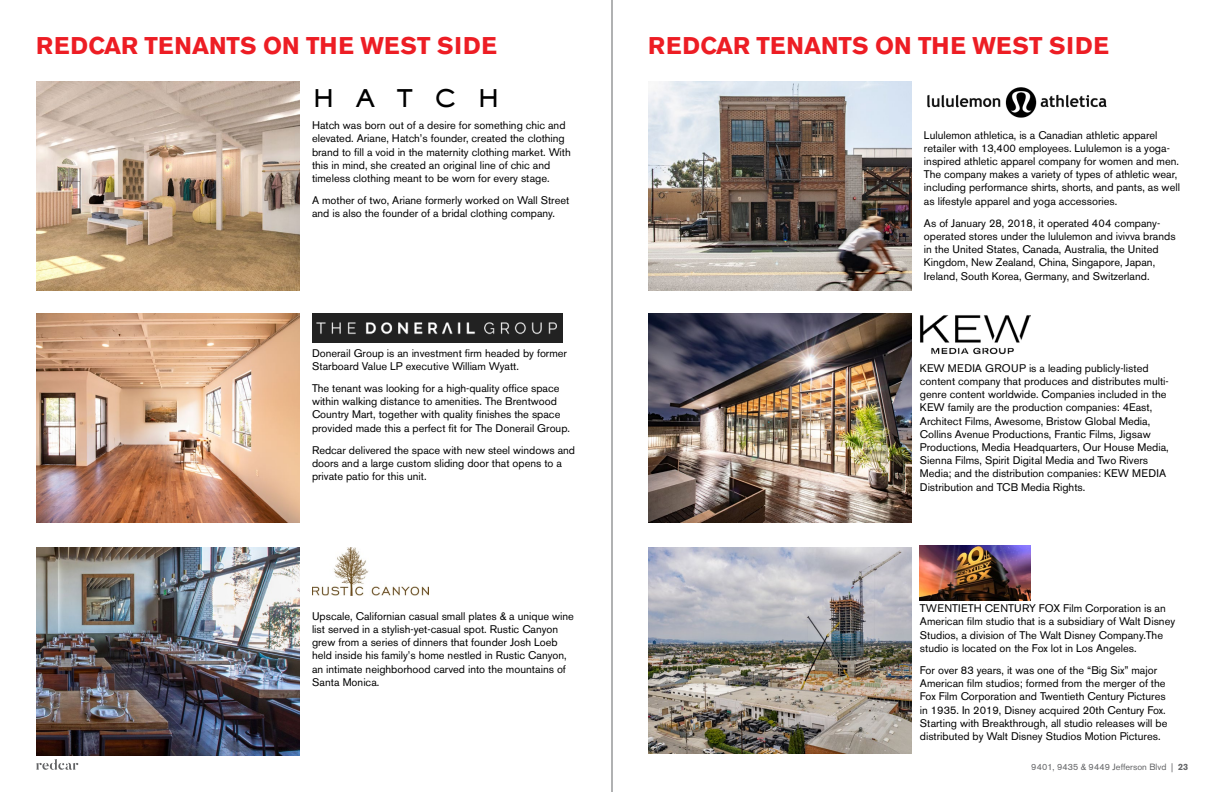
<style>
.page{position:relative;width:1224px;height:792px;background:#fff}
.page>*{position:absolute;margin:0;border:0;box-sizing:border-box;transform-origin:0 0}
.t1{font:700 24px "Akzidenz Grotesk BE";color:#ed1d24}
.t2{font:23.9px "AT Sackers Heavy Gothic";letter-spacing:.86em;color:#000}
.t3{font:11px/13.2px "Akzidenz Grotesk BE";color:#000}
.t4{font:9px "Akzidenz Grotesk BE";color:#636466}
.s1{font-weight:700}
</style>
<div class="page">
<svg style="left:36px;top:759px;width:42px;height:11px"></svg>
<hr style="left:612px;top:0;width:1px;height:792px;background:#636466">
<img style="left:312px;top:548px;width:117px;height:47px">
<img style="left:36px;top:82px;width:264px;height:208px">
<img style="left:648px;top:82px;width:264px;height:208px">
<img style="left:36px;top:314px;width:264px;height:208px">
<img style="left:648px;top:314px;width:264px;height:208px">
<img style="left:648px;top:548px;width:264px;height:205px">
<img style="left:36px;top:548px;width:264px;height:208px">
<img style="left:312px;top:314px;width:250px;height:29px">
<img style="left:920px;top:315px;width:110px;height:39px">
<img style="left:920px;top:546px;width:110px;height:54px">
<img style="left:927px;top:87px;width:180px;height:31px">
<h1 class="t1" style="left:36px;top:32px;width:463px">REDCAR TENANTS ON THE WEST SIDE</h1>
<h1 class="t1" style="left:648px;top:32px;width:463px">REDCAR TENANTS ON THE WEST SIDE</h1>
<h2 class="t2" style="left:312px;top:82px;width:190px">HATCH</h2>
<p class="t3" style="left:312px;top:119px;width:260px">Hatch was born out of a desire for something chic and elevated. Ariane, Hatch’s founder, created the clothing brand to fill a void in the maternity clothing market. With this in mind, she created an original line of chic and timeless clothing meant to be worn for every stage.</p>
<p class="t3" style="left:312px;top:194px;width:259px">A mother of two, Ariane formerly worked on Wall Street and is also the founder of a bridal clothing company.</p>
<p class="t3" style="left:312px;top:346px;width:257px">Donerail Group is an investment firm headed by former<br>Starboard Value LP executive William Wyatt.</p>
<p class="t3" style="left:312px;top:382px;width:260px">The tenant was looking for a high-quality office space within walking distance to amenities. The Brentwood Country Mart, together with quality finishes the space provided made this a perfect fit for The Donerail Group.</p>
<p class="t3" style="left:312px;top:443px;width:265px">Redcar delivered the space with new steel windows and doors and a large custom sliding door that opens to a private patio for this unit.</p>
<p class="t3" style="left:312px;top:609px;width:263px">Upscale, Californian casual small plates &amp; a unique wine list served in a stylish-yet-casual spot. Rustic Canyon grew from a series of dinners that founder Josh Loeb held inside his family’s home nestled in Rustic Canyon, an intimate neighborhood carved into the mountains of Santa Monica.</p>
<p class="t3" style="left:924px;top:128px;width:257px">Lululemon athletica, is a Canadian athletic apparel retailer with 13,400 employees. Lululemon is a yoga&shy;inspired athletic apparel company for women and men.<br>The company makes a variety of types of athletic wear, including performance shirts, shorts, and pants, as well as lifestyle apparel and yoga accessories.</p>
<p class="t3" style="left:924px;top:216px;width:253px">As of January 28, 2018, it operated 404 company&shy;operated stores under the lululemon and ivivva brands in the United States, Canada, Australia, the United Kingdom, New Zealand, China, Singapore, Japan, Ireland, South Korea, Germany, and Switzerland.</p>
<p class="t3" style="left:920px;top:361px;width:250px">KEW MEDIA GROUP is a leading publicly-listed content company that produces and distributes multi&shy;genre content worldwide. Companies included in the KEW family are the production companies: 4East, Architect Films, Awesome, Bristow Global Media, Collins Avenue Productions, Frantic Films, Jigsaw Productions, Media Headquarters, Our House Media, Sienna Films, Spirit Digital Media and Two Rivers Media; and the distribution companies: KEW MEDIA Distribution and TCB Media Rights.</p>
<p class="t3" style="left:920px;top:602px;width:257px">TWENTIETH CENTURY FOX Film Corporation is an American film studio that is a subsidiary of Walt Disney Studios, a division of The Walt Disney Company.The studio is located on the Fox lot in Los Angeles.</p>
<p class="t3" style="left:920px;top:664px;width:249px">For over 83 years, it was one of the “Big Six” major American film studios; formed from the merger of the Fox Film Corporation and Twentieth Century Pictures in 1935. In 2019, Disney acquired 20th Century Fox.<br>Starting with Breakthrough, all studio releases will be distributed by Walt Disney Studios Motion Pictures.</p>
<p class="t4" style="left:1031px;top:761px;width:159px">9401, 9435 &amp; 9449 Jefferson Blvd | <span class="s1">23</span></p>
</div>
